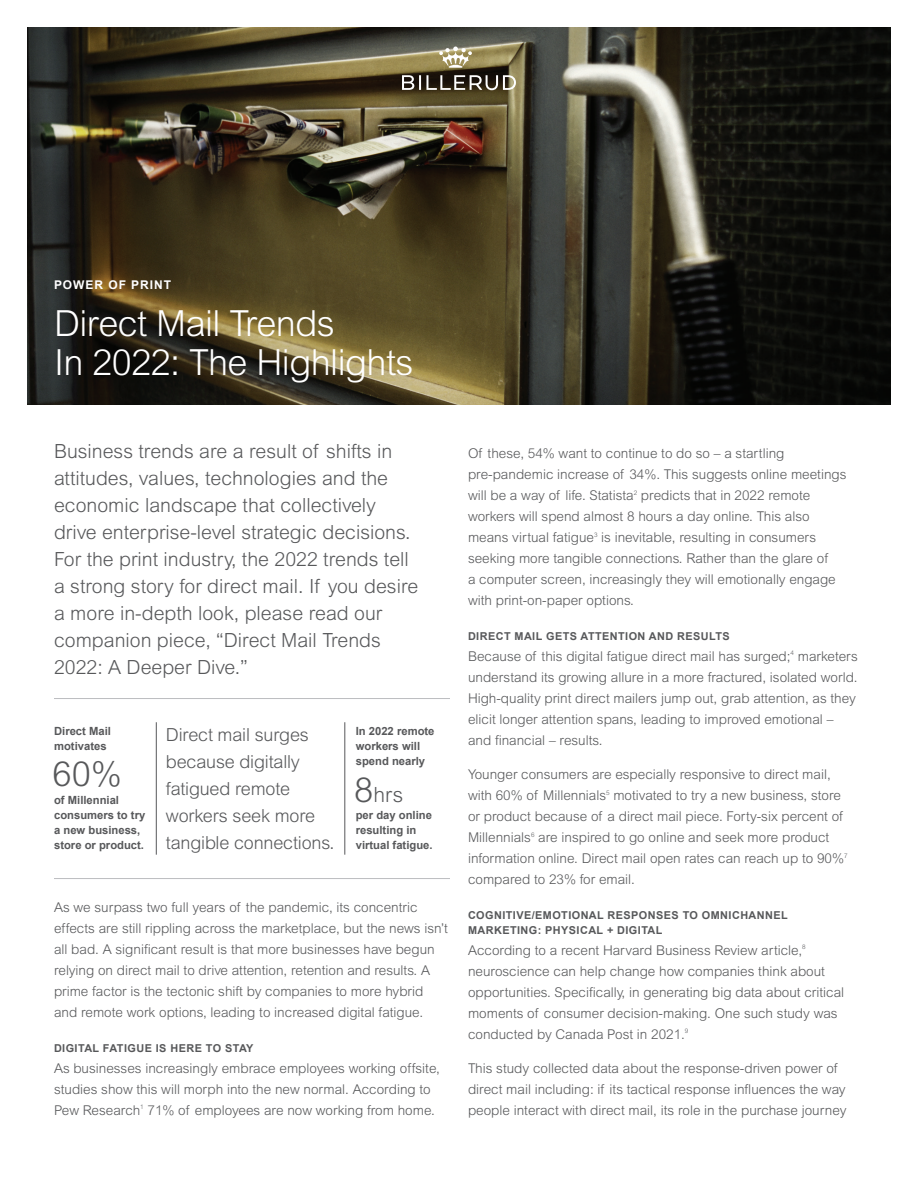
<style>
.page{position:relative;width:918px;height:1188px;background:#fff}
.page>*{position:absolute;margin:0;border:0;box-sizing:border-box;transform-origin:0 0}
.t1{font:300 36px/39px "Arial MT Std";letter-spacing:-.015em;color:#fff}
.t2{font:300 34.5px "Arial MT Std";color:#57585a}
.t3{font:300 21px "Arial MT Std";color:#57585a}
.t4{font:300 19.5px/27px "Arial MT Std";color:#57585a}
.t5{font:300 18px/27px "Arial MT Std";letter-spacing:-.01em;color:#57585a}
.t6{font:300 13.5px/21px "Arial MT Std";color:#57585a}
.t7{font:700 12px "Arial";letter-spacing:.08em;color:#fff}
.t8{font:700 11.25px/15px "Arial";color:#57585a}
.t9{font:700 10.8px/15px "Arial";letter-spacing:.04em;color:#57585a}
.s1{font-size:34.5px}
</style>
<div class="page">
<img style="left:773px;top:27px;width:118px;height:378px">
<hr style="left:54px;top:698px;width:396px;height:1px;background:#bcbdc0">
<svg style="left:27px;top:27px;width:746px;height:378px;background:#423c29"></svg>
<hr style="left:156px;top:722px;width:1px;height:133px;background:#57585a">
<hr style="left:345px;top:722px;width:1px;height:133px;background:#57585a">
<svg style="left:402px;top:75px;width:114px;height:15px"></svg>
<svg style="left:439px;top:46px;width:33px;height:22px"></svg>
<hr style="left:54px;top:878px;width:396px;height:1px;background:#bcbdc0">
<p class="t7" style="left:54px;top:277px;width:119px">POWER OF PRINT</p>
<h1 class="t1" style="left:54px;top:304px;width:361px">Direct Mail Trends<br>In 2022: The Highlights</h1>
<p class="t4" style="left:54px;top:438px;width:366px">Business trends are a result of shifts in attitudes, values, technologies and the economic landscape that collectively drive enterprise-level strategic decisions.<br>For the print industry, the 2022 trends tell a strong story for direct mail. If you desire a more in-depth look, please read our companion piece, “Direct Mail Trends 2022: A Deeper Dive.”</p>
<p class="t8" style="left:54px;top:724px;width:58px">Direct Mail motivates</p>
<p class="t8" style="left:356px;top:724px;width:80px">In 2022 remote workers will spend nearly</p>
<h3 class="t5" style="left:166px;top:721px;width:170px">Direct mail surges because digitally fatigued remote workers seek more tangible connections.</h3>
<h2 class="t2" style="left:53px;top:754px;width:71px">60%</h2>
<p class="t8" style="left:54px;top:793px;width:67px">of Millennial</p>
<h3 class="t3" style="left:354px;top:782px;width:50px"><span class="s1">8</span>hrs</h3>
<p class="t8" style="left:54px;top:808px;width:93px">consumers to try a new business, store or product.</p>
<p class="t8" style="left:356px;top:808px;width:78px">per day online resulting in virtual fatigue.</p>
<p class="t6" style="left:54px;top:897px;width:395px">As we surpass two full years of the pandemic, its concentric effects are still rippling across the marketplace, but the news isn’t all bad. A significant result is that more businesses have begun relying on direct mail to drive attention, retention and results. A prime factor is the tectonic shift by companies to more hybrid and remote work options, leading to increased digital fatigue.</p>
<p class="t9" style="left:54px;top:1041px;width:201px">DIGITAL FATIGUE IS HERE TO STAY</p>
<p class="t6" style="left:54px;top:1058px;width:388px">As businesses increasingly embrace employees working offsite, studies show this will morph into the new normal. According to<br>Pew Research<sup>1</sup> 71% of employees are now working from home.</p>
<p class="t6" style="left:468px;top:443px;width:380px">Of these, 54% want to continue to do so – a startling pre-pandemic increase of 34%. This suggests online meetings will be a way of life. Statista<sup>2</sup> predicts that in 2022 remote workers will spend almost 8 hours a day online. This also means virtual fatigue<sup>3</sup> is inevitable, resulting in consumers seeking more tangible connections. Rather than the glare of<br>a computer screen, increasingly they will emotionally engage with print-on-paper options.</p>
<p class="t9" style="left:468px;top:629px;width:263px">DIRECT MAIL GETS ATTENTION AND RESULTS</p>
<p class="t6" style="left:468px;top:645px;width:391px">Because of this digital fatigue direct mail has surged;<sup>4</sup> marketers understand its growing allure in a more fractured, isolated world.<br>High-quality print direct mailers jump out, grab attention, as they elicit longer attention spans, leading to improved emotional – and financial – results.</p>
<p class="t6" style="left:468px;top:764px;width:381px">Younger consumers are especially responsive to direct mail, with 60% of Millennials<sup>5</sup> motivated to try a new business, store or product because of a direct mail piece. Forty-six percent of Millennials<sup>6</sup> are inspired to go online and seek more product information online. Direct mail open rates can reach up to 90%<sup>7 </sup>compared to 23% for email.</p>
<p class="t9" style="left:468px;top:908px;width:321px">COGNITIVE/EMOTIONAL RESPONSES TO OMNICHANNEL<br>MARKETING: PHYSICAL + DIGITAL</p>
<p class="t6" style="left:468px;top:939px;width:378px">According to a recent Harvard Business Review article,<sup>8 </sup>neuroscience can help change how companies think about opportunities. Specifically, in generating big data about critical moments of consumer decision-making. One such study was conducted by Canada Post in 2021.<sup>9</sup></p>
<p class="t6" style="left:468px;top:1058px;width:380px">This study collected data about the response-driven power of direct mail including: if its tactical response influences the way people interact with direct mail, its role in the purchase journey</p>
</div>
